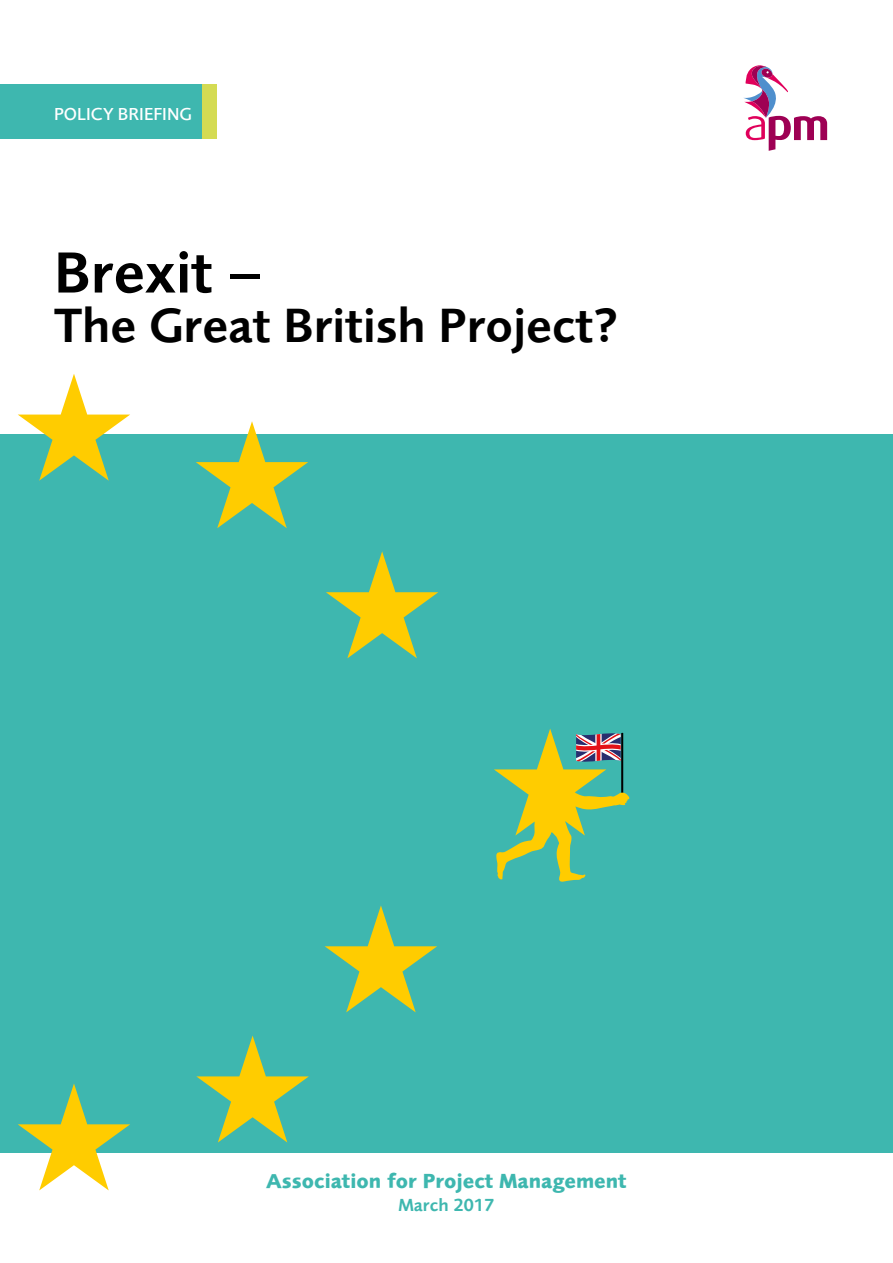
<style>
.page{position:relative;width:893px;height:1263px;background:#fff}
.page>*{position:absolute;margin:0;border:0;box-sizing:border-box;transform-origin:0 0}
.t1{font:600 60px "Foundry Sans";color:#000}
.t2{font:600 49.5px "Foundry Sans";color:#000}
.t3{font:700 21px "Foundry Sans";color:#3eb7af}
.t4{font:500 18px "Foundry Sans";color:#fff}
.t5{font:600 18px "Foundry Sans";color:#3eb7af}
</style>
<div class="page">
<div style="left:0;top:434px;width:893px;height:719px;background:#3eb7af"></div>
<div style="left:0;top:85px;width:207px;height:54px;background:#3eb7af"></div>
<div style="left:203px;top:85px;width:14px;height:54px;background:#d4db53"></div>
<svg style="left:743px;top:65px;width:84px;height:86px"></svg>
<svg style="left:18px;top:374px;width:112px;height:107px"></svg>
<svg style="left:18px;top:1084px;width:112px;height:106px"></svg>
<svg style="left:325px;top:905px;width:112px;height:107px"></svg>
<svg style="left:196px;top:1035px;width:113px;height:107px"></svg>
<svg style="left:196px;top:421px;width:112px;height:107px"></svg>
<svg style="left:326px;top:551px;width:112px;height:107px"></svg>
<svg style="left:494px;top:729px;width:136px;height:153px"></svg>
<p class="t4" style="left:54px;top:103px;width:139px">POLICY BRIEFING</p>
<h1 class="t1" style="left:54px;top:238px;width:208px">Brexit –</h1>
<h2 class="t2" style="left:54px;top:297px;width:566px">The Great British Project?</h2>
<p class="t3" style="left:266px;top:1169px;width:362px">Association for Project Management</p>
<p class="t5" style="left:398px;top:1194px;width:98px">March 2017</p>
</div>
